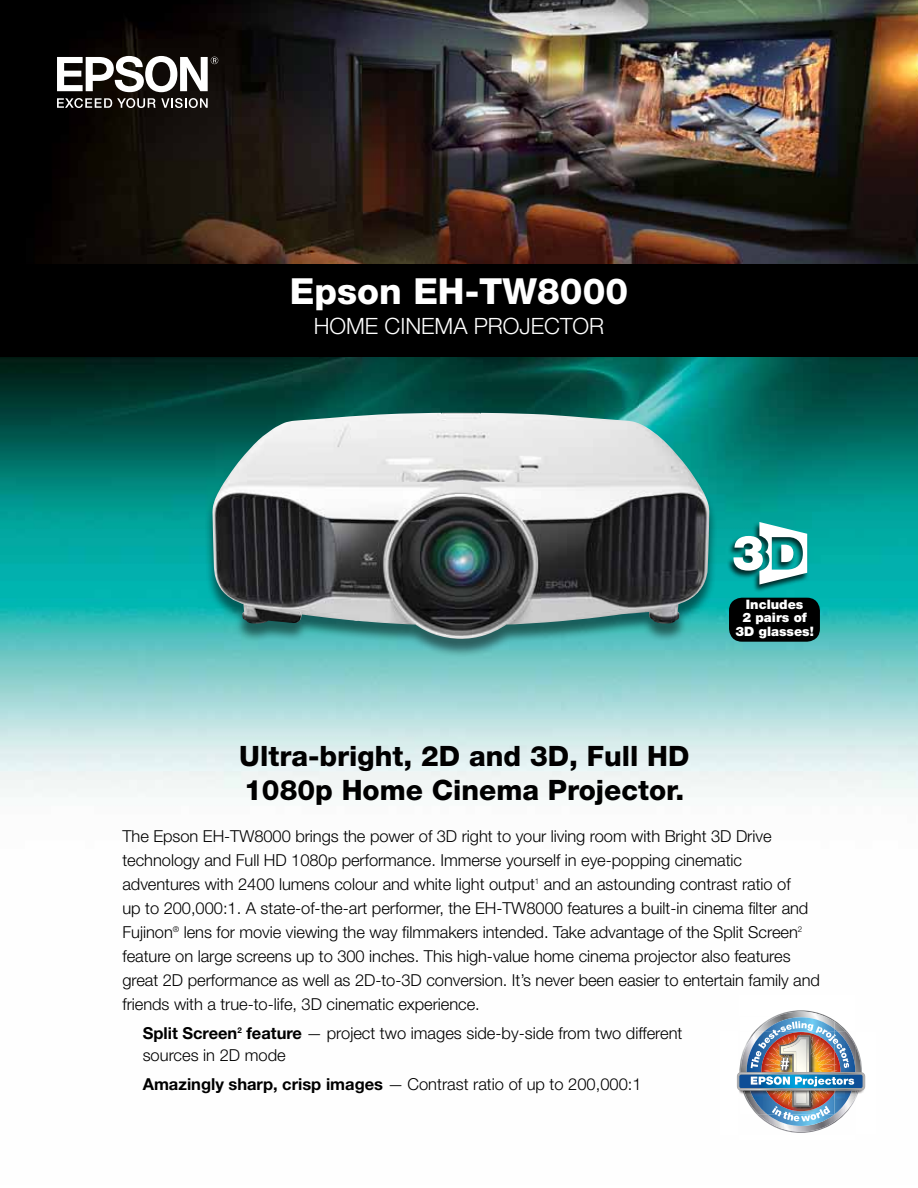
<style>
.page{position:relative;width:918px;height:1188px;background:#fff}
.page>*{position:absolute;margin:0;border:0;box-sizing:border-box;transform-origin:0 0}
.t1{font:800 36px "Helvetica Neue LT Std";color:#fff}
.t2{font:800 28.2px/33.8px "Helvetica Neue LT Std";color:#000}
.t3{font:300 22.5px "Helvetica Neue";color:#fff}
.t4{font:300 16.5px/24px "Helvetica Neue";letter-spacing:-.005em;color:#000}
.t5{font:900 13.05px/13px "Helvetica Neue LT Std";color:#fff;text-align:center}
.s1{font-family:"Helvetica Neue LT Std";font-weight:700}
.s2{font-size:15.75px}
</style>
<div class="page">
<img style="left:0;top:0;width:918px;height:264px">
<img style="left:0;top:357px;width:918px;height:440px">
<div style="left:0;top:264px;width:918px;height:93px;background:#000"></div>
<svg style="left:57px;top:98px;width:151px;height:10px;background:#65615f"></svg>
<svg style="left:57px;top:56px;width:161px;height:36px"></svg>
<div style="left:205px;top:415px;width:513px;height:242px;background:#000;opacity:.5"></div>
<img style="left:212px;top:413px;width:497px;height:226px">
<img style="left:775px;top:1010px;width:39px;height:6px">
<img style="left:778px;top:1012px;width:57px;height:9px">
<img style="left:773px;top:1016px;width:61px;height:1px">
<img style="left:766px;top:1017px;width:68px;height:4px">
<img style="left:764px;top:1121px;width:65px;height:11px">
<img style="left:768px;top:1121px;width:69px;height:5px">
<img style="left:737px;top:1021px;width:128px;height:100px">
<div style="left:727px;top:522px;width:82px;height:71px;background:#000;opacity:.75"></div>
<svg style="left:734px;top:522px;width:73px;height:63px"></svg>
<div style="left:729px;top:598px;width:91px;height:44px;background:#000;border-radius:13px"></div>
<h1 class="t1" style="left:290px;top:270px;width:340px">Epson EH-TW8000</h1>
<h3 class="t3" style="left:314px;top:312px;width:292px">HOme CINEMA PROJECTOR</h3>
<p class="t5" style="left:736px;top:598px;width:80px">Includes<br>2 pairs of<br>3D glasses!</p>
<h2 class="t2" style="left:239px;top:739px;width:452px">Ultra-bright, 2D and 3D, Full HD<br>1080p Home Cinema Projector.</h2>
<p class="t4" style="left:122px;top:824px;width:699px">The Epson EH-TW8000 brings the power of 3D right to your living room with Bright 3D Drive technology and Full HD 1080p performance. Immerse yourself in eye-popping cinematic adventures with 2400 lumens colour and white light output<sup>1</sup> and an astounding contrast ratio of<br>up to 200,000:1. A state-of-the-art performer, the EH-TW8000 features a built-in cinema filter and Fujinon<sup>®</sup> lens for movie viewing the way filmmakers intended. Take advantage of the Split Screen<sup>2 </sup>feature on large screens up to 300 inches. This high-value home cinema projector also features great 2D performance as well as 2D-to-3D conversion. It’s never been easier to entertain family and friends with a true-to-life, 3D cinematic experience.</p>
<p class="t4" style="left:143px;top:1022px;width:541px;line-height:21.8px"><span class="s1">Split Screen</span><sup>2</sup> <span class="s1">feature</span> <span class="s2">—</span> project two images side-by-side from two different sources in 2D mode</p>
<p class="t4" style="left:143px;top:1072px;width:500px"><span class="s1">Amazingly sharp, crisp images</span> <span class="s2">—</span> Contrast ratio of up to 200,000:1</p>
</div>
